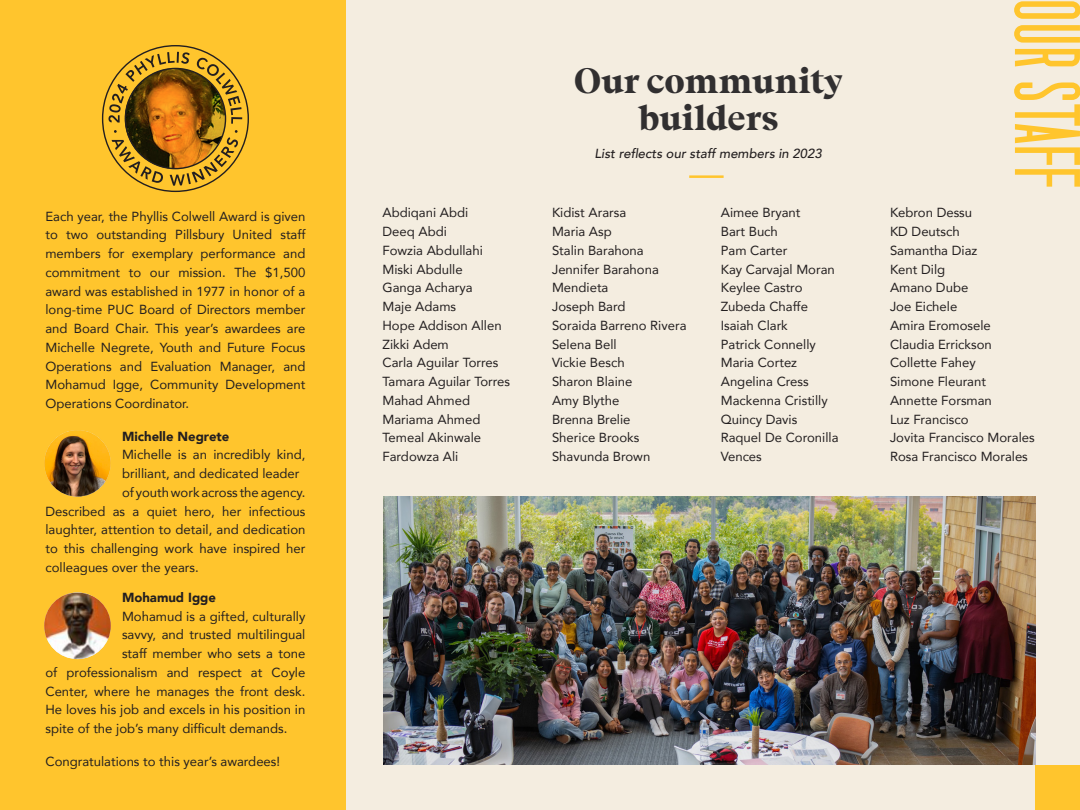
<style>
.page{position:relative;width:1080px;height:810px;background:#f4ede0}
.page>*{position:absolute;margin:0;border:0;box-sizing:border-box;transform-origin:0 0}
.Smaller_Header{font:700 condensed 81.25px "Pakt";color:#ffc52d}
.Page_Title{font:700 35px/37.5px "Beirut Display";letter-spacing:-.01em;color:#312f30;text-align:center}
.Body_Copy{font:13.12px/18.8px "Avenir";color:#231f20}
.Body_Copy-2{font:italic 500 13.12px "Avenir";color:#231f20}
.Body_Copy-3{font:900 13.12px "Avenir";color:#231f20}
</style>
<div class="page">
<img style="left:384px;top:497px;width:651px;height:268px">
<div style="left:1035px;top:765px;width:45px;height:45px;background:#ffc52d"></div>
<hr style="left:689px;top:175px;width:35px;height:3px;background:#ffc52d">
<div style="left:0;top:0;width:346px;height:810px;background:#ffc52d"></div>
<img style="left:44px;top:592px;width:67px;height:67px;border-radius:33px">
<img style="left:44px;top:430px;width:67px;height:67px;border-radius:32px">
<svg style="left:101px;top:45px;width:148px;height:148px"></svg>
<p class="Body_Copy" style="left:45px;top:206px;width:262px;text-align:justify">Each year, the Phyllis Colwell Award is given to two outstanding Pillsbury United staff members for exemplary performance and commitment to our mission. The $1,500 award was established in 1977 in honor of a long-time PUC Board of Directors member and Board Chair. This year’s awardees are Michelle Negrete, Youth and Future Focus Operations and Evaluation Manager, and Mohamud Igge, Community Development Operations Coordinator.</p>
<p class="Body_Copy-3" style="left:122px;top:425px;width:109px">Michelle Negrete</p>
<p class="Body_Copy" style="left:122px;top:445px;width:185px">Michelle is an incredibly kind, brilliant, and dedicated leader</p>
<p class="Body_Copy" style="left:45px;top:483px;width:262px;text-align:justify;text-indent:77px">of youth work across the agency.<br>Described as a quiet hero, her infectious laughter, attention to detail, and dedication to this challenging work have inspired her colleagues over the years.</p>
<p class="Body_Copy-3" style="left:122px;top:586px;width:96px">Mohamud Igge</p>
<p class="Body_Copy" style="left:122px;top:606px;width:185px">Mohamud is a gifted, culturally</p>
<p class="Body_Copy" style="left:122px;top:625px;width:185px">savvy, and trusted multilingual</p>
<p class="Body_Copy" style="left:122px;top:644px;width:185px">staff member who sets a tone</p>
<p class="Body_Copy" style="left:45px;top:663px;width:261px">of professionalism and respect at Coyle</p>
<p class="Body_Copy" style="left:45px;top:681px;width:261px">Center, where he manages the front desk.</p>
<p class="Body_Copy" style="left:45px;top:700px;width:261px">He loves his job and excels in his position in</p>
<p class="Body_Copy" style="left:45px;top:719px;width:243px">spite of the job’s many difficult demands.</p>
<p class="Body_Copy" style="left:45px;top:751px;width:236px">Congratulations to this year’s awardees!</p>
<p class="Body_Copy" style="left:382px;top:203px;width:87px">Abdiqani Abdi</p>
<p class="Body_Copy" style="left:382px;top:222px;width:66px">Deeq Abdi</p>
<p class="Body_Copy" style="left:382px;top:241px;width:102px">Fowzia Abdullahi</p>
<p class="Body_Copy" style="left:382px;top:259px;width:82px">Miski Abdulle</p>
<p class="Body_Copy" style="left:382px;top:278px;width:92px">Ganga Acharya</p>
<p class="Body_Copy" style="left:382px;top:297px;width:75px">Maje Adams</p>
<p class="Body_Copy" style="left:382px;top:316px;width:121px">Hope Addison Allen</p>
<p class="Body_Copy" style="left:382px;top:334px;width:68px">Zikki Adem</p>
<p class="Body_Copy" style="left:382px;top:353px;width:117px">Carla Aguilar Torres</p>
<p class="Body_Copy" style="left:382px;top:372px;width:129px">Tamara Aguilar Torres</p>
<p class="Body_Copy" style="left:382px;top:391px;width:89px">Mahad Ahmed</p>
<p class="Body_Copy" style="left:382px;top:409px;width:99px">Mariama Ahmed</p>
<p class="Body_Copy" style="left:382px;top:428px;width:100px">Temeal Akinwale</p>
<p class="Body_Copy" style="left:382px;top:447px;width:77px">Fardowza Ali</p>
<p class="Page_Title" style="left:574px;top:60px;width:270px">Our community builders</p>
<p class="Body_Copy-2" style="left:594px;top:145px;width:229px">List reflects our staff members in 2023</p>
<p class="Body_Copy" style="left:552px;top:203px;width:76px">Kidist Ararsa</p>
<p class="Body_Copy" style="left:552px;top:222px;width:61px">Maria Asp</p>
<p class="Body_Copy" style="left:552px;top:241px;width:93px">Stalin Barahona</p>
<p class="Body_Copy" style="left:552px;top:259px;width:108px">Jennifer Barahona<br>Mendieta</p>
<p class="Body_Copy" style="left:552px;top:297px;width:75px">Joseph Bard</p>
<p class="Body_Copy" style="left:552px;top:316px;width:136px">Soraida Barreno Rivera</p>
<p class="Body_Copy" style="left:552px;top:334px;width:66px">Selena Bell</p>
<p class="Body_Copy" style="left:552px;top:353px;width:74px">Vickie Besch</p>
<p class="Body_Copy" style="left:552px;top:372px;width:82px">Sharon Blaine</p>
<p class="Body_Copy" style="left:552px;top:391px;width:69px">Amy Blythe</p>
<p class="Body_Copy" style="left:552px;top:409px;width:80px">Brenna Brelie</p>
<p class="Body_Copy" style="left:552px;top:428px;width:89px">Sherice Brooks</p>
<p class="Body_Copy" style="left:552px;top:447px;width:100px">Shavunda Brown</p>
<p class="Body_Copy" style="left:721px;top:203px;width:81px">Aimee Bryant</p>
<p class="Body_Copy" style="left:721px;top:222px;width:59px">Bart Buch</p>
<p class="Body_Copy" style="left:721px;top:241px;width:68px">Pam Carter</p>
<p class="Body_Copy" style="left:721px;top:259px;width:116px">Kay Carvajal Moran</p>
<p class="Body_Copy" style="left:721px;top:278px;width:83px">Keylee Castro</p>
<p class="Body_Copy" style="left:721px;top:297px;width:89px">Zubeda Chaffe</p>
<p class="Body_Copy" style="left:721px;top:316px;width:69px">Isaiah Clark</p>
<p class="Body_Copy" style="left:721px;top:334px;width:97px">Patrick Connelly</p>
<p class="Body_Copy" style="left:721px;top:353px;width:78px">Maria Cortez</p>
<p class="Body_Copy" style="left:721px;top:372px;width:90px">Angelina Cress</p>
<p class="Body_Copy" style="left:721px;top:391px;width:108px">Mackenna Cristilly</p>
<p class="Body_Copy" style="left:721px;top:409px;width:78px">Quincy Davis</p>
<p class="Body_Copy" style="left:721px;top:428px;width:119px">Raquel De Coronilla<br>Vences</p>
<p class="Smaller_Header" style="left:1094px;top:-2px;width:191px;rotate:90deg">OUR STAFF</p>
<p class="Body_Copy" style="left:890px;top:203px;width:84px">Kebron Dessu</p>
<p class="Body_Copy" style="left:890px;top:222px;width:71px">KD Deutsch</p>
<p class="Body_Copy" style="left:890px;top:241px;width:89px">Samantha Diaz</p>
<p class="Body_Copy" style="left:890px;top:259px;width:57px">Kent Dilg</p>
<p class="Body_Copy" style="left:890px;top:278px;width:80px">Amano Dube</p>
<p class="Body_Copy" style="left:890px;top:297px;width:69px">Joe Eichele</p>
<p class="Body_Copy" style="left:890px;top:316px;width:102px">Amira Eromosele</p>
<p class="Body_Copy" style="left:890px;top:334px;width:103px">Claudia Errickson</p>
<p class="Body_Copy" style="left:890px;top:353px;width:87px">Collette Fahey</p>
<p class="Body_Copy" style="left:890px;top:372px;width:98px">Simone Fleurant</p>
<p class="Body_Copy" style="left:890px;top:391px;width:103px">Annette Forsman</p>
<p class="Body_Copy" style="left:890px;top:409px;width:80px">Luz Francisco</p>
<p class="Body_Copy" style="left:890px;top:428px;width:146px">Jovita Francisco Morales</p>
<p class="Body_Copy" style="left:890px;top:447px;width:139px">Rosa Francisco Morales</p>
</div>
